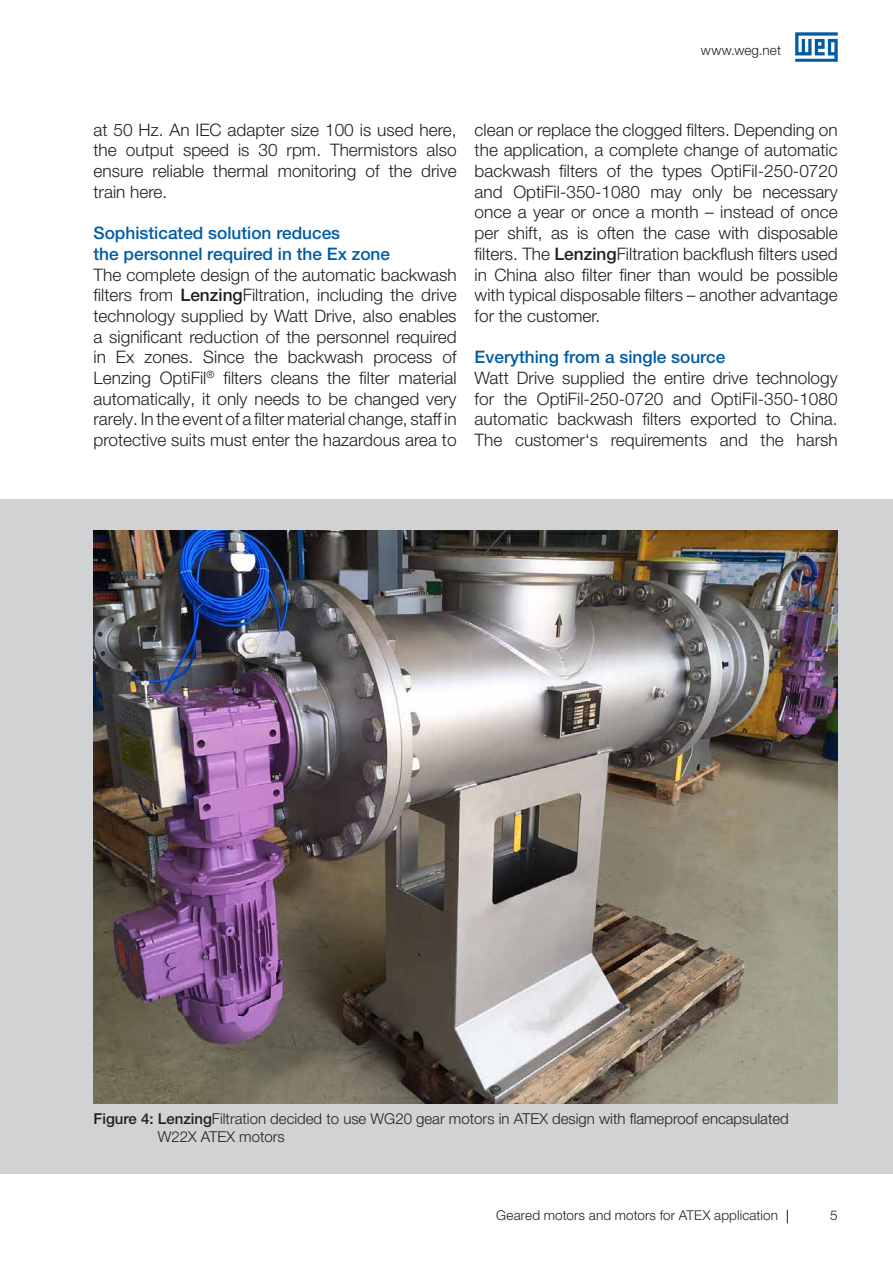
<style>
.page{position:relative;width:893px;height:1263px;background:#fff}
.page>*{position:absolute;margin:0;border:0;box-sizing:border-box;transform-origin:0 0}
.t1{font:300 17.25px/20.7px "Helvetica Neue LT Pro";color:#231f20;text-align:justify}
.t2{font:500 17.25px/20.7px "Helvetica Neue LT Pro";color:#015ca3}
.t3{font:300 15px/18px "Helvetica Neue LT Pro";color:#231f20}
.t4{font:300 13.5px "Helvetica Neue LT Pro";letter-spacing:.01em;color:#231f20}
.s1{font-weight:500}
</style>
<div class="page">
<svg style="left:795px;top:32px;width:43px;height:30px"></svg>
<svg style="left:787px;top:1210px;width:1px;height:13px"></svg>
<div style="left:0;top:500px;width:893px;height:674px;background:#d1d2d4"></div>
<img style="left:94px;top:530px;width:744px;height:573px">
<p class="t4" style="left:701px;top:42px;width:82px">www.weg.net</p>
<p class="t1" style="left:94px;top:119px;width:365px">at 50 Hz. An IEC adapter size 100 is used here, the output speed is 30 rpm. Thermistors also ensure reliable thermal monitoring of the drive train here.</p>
<p class="t2" style="left:94px;top:222px;width:298px">Sophisticated solution reduces<br>the personnel required in the Ex zone</p>
<p class="t1" style="left:94px;top:264px;width:365px">The complete design of the automatic backwash filters from <span class="s1">Lenzing</span>Filtration, including the drive technology supplied by Watt Drive, also enables a significant reduction of the personnel required in Ex zones. Since the backwash process of Lenzing OptiFil<sup>®</sup> filters cleans the filter material automatically, it only needs to be changed very rarely. In the event of a filter material change, staff in protective suits must enter the hazardous area to</p>
<p class="t1" style="left:475px;top:119px;width:365px">clean or replace the clogged filters. Depending on the application, a complete change of automatic backwash filters of the types OptiFil-250-0720 and OptiFil-350-1080 may only be necessary once a year or once a month – instead of once per shift, as is often the case with disposable filters. The <span class="s1">Lenzing</span>Filtration backflush filters used in China also filter finer than would be possible with typical disposable filters – another advantage for the customer.</p>
<p class="t2" style="left:475px;top:347px;width:252px">Everything from a single source</p>
<p class="t1" style="left:475px;top:367px;width:365px">Watt Drive supplied the entire drive technology for the OptiFil-250-0720 and OptiFil-350-1080 automatic backwash filters exported to China.<br>The customer‘s requirements and the harsh</p>
<p class="t3" style="left:158px;top:1110px;width:633px;text-indent:-64px"><span class="s1">Figure 4: Lenzing</span>Filtration decided to use WG20 gear motors in ATEX design with flameproof encapsulated<br>W22X ATEX motors</p>
<p class="t4" style="left:496px;top:1207px;width:283px">Geared motors and motors for ATEX application</p>
<p class="t4" style="left:830px;top:1207px;width:9px">5</p>
</div>
